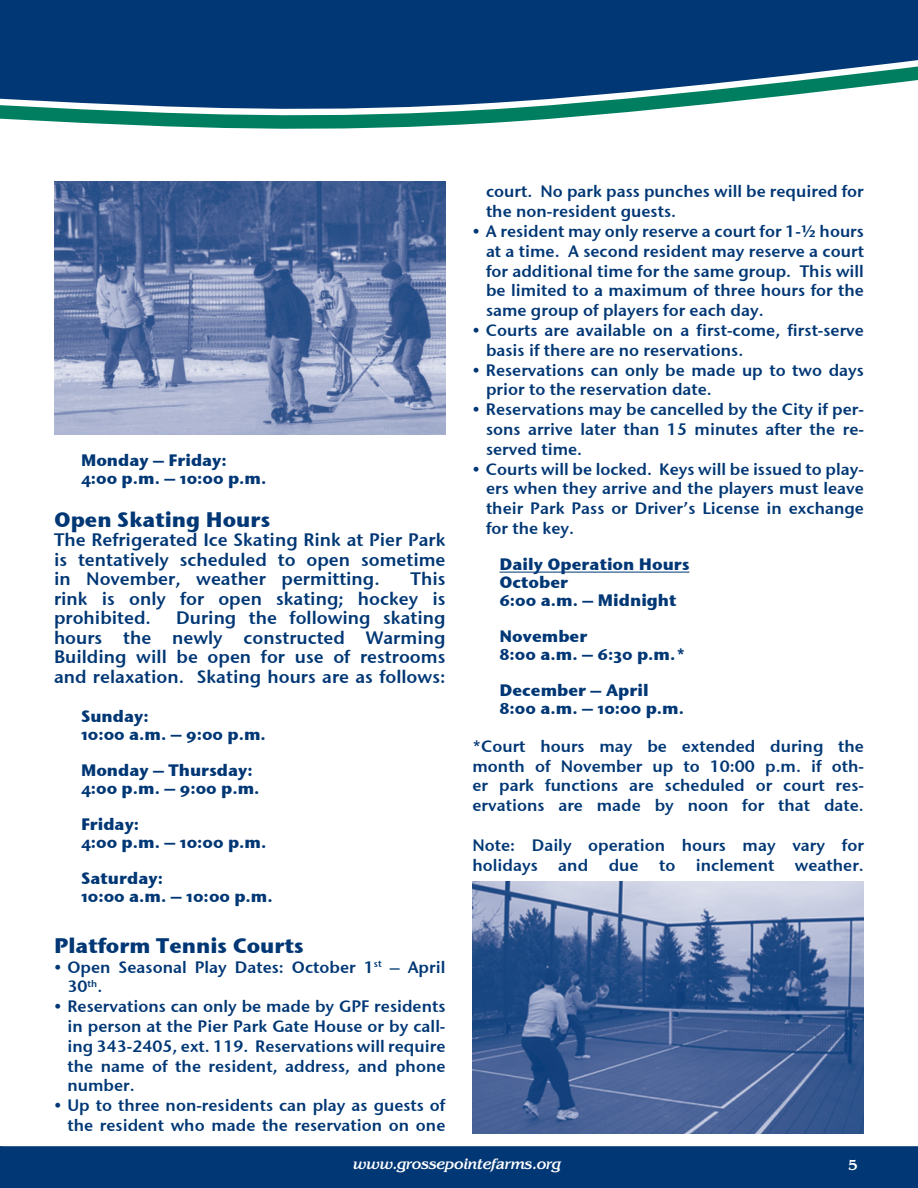
<style>
.page{position:relative;width:918px;height:1188px;background:#fff}
.page>*{position:absolute;margin:0;border:0;box-sizing:border-box;transform-origin:0 0}
.recsubhead{font:21px "Stone Sans OSITCTT Bold";color:#013775}
.recbodystyle{font:18px/19.5px "Stone Sans Sem ITCTT Semi";color:#013775;text-align:justify}
.generalbody{font:16.5px/19.8px "Stone Sans Sem ITCTT Semi";color:#013775}
.recdescription{font:16.5px/18px "Stone Sans OSITCTT Bold";color:#013775}
.t1{font:italic 500 15px "Benguiat IT Cby BT";color:#fff}
.t2{font:500 15px "Benguiat IT Cby BT";color:#fff}
</style>
<div class="page">
<div style="left:0;top:1146px;width:918px;height:42px;background:#013775"></div>
<div style="left:0;top:0;width:918px;height:56px;background:#013775"></div>
<svg style="left:0;top:56px;width:918px;height:73px;fill:#013775"></svg>
<hr style="left:500px;top:572px;width:189px;height:1px;background:#013775">
<img style="left:472px;top:881px;width:392px;height:253px">
<img style="left:54px;top:181px;width:392px;height:253px">
<p class="recdescription" style="left:81px;top:451px;width:147px">Monday – Friday:</p>
<p class="recdescription" style="left:81px;top:469px;width:187px">4:00 p.m. – 10:00 p.m.</p>
<p class="recsubhead" style="left:54px;top:506px;width:218px">Open Skating Hours</p>
<p class="recbodystyle" style="left:54px;top:530px;width:393px">The Refrigerated Ice Skating Rink at Pier Park is tentatively scheduled to open sometime in November, weather permitting.</p>
<p class="recbodystyle" style="left:54px;top:569px;width:393px;text-indent:357px">This rink is only for open skating; hockey is prohibited.</p>
<p class="recbodystyle" style="left:54px;top:608px;width:393px;text-indent:122px">During the following skating hours the newly constructed Warming Building will be open for use of restrooms and relaxation. Skating hours are as follows:</p>
<p class="recdescription" style="left:81px;top:707px;width:69px">Sunday:</p>
<p class="recdescription" style="left:81px;top:725px;width:187px">10:00 a.m. – 9:00 p.m.</p>
<p class="recdescription" style="left:81px;top:761px;width:173px">Monday – Thursday:</p>
<p class="recdescription" style="left:81px;top:779px;width:180px">4:00 p.m. – 9:00 p.m.</p>
<p class="recdescription" style="left:81px;top:815px;width:187px">Friday:<br>4:00 p.m. – 10:00 p.m.</p>
<p class="recdescription" style="left:81px;top:869px;width:193px">Saturday:<br>10:00 a.m. – 10:00 p.m.</p>
<p class="recsubhead" style="left:54px;top:932px;width:251px">Platform Tennis Courts</p>
<p class="generalbody" style="left:68px;top:957px;width:379px;text-indent:-14px">• Open Seasonal Play Dates: October 1<sup>st</sup> – April<br>30<sup>th</sup>.</p>
<p class="generalbody" style="left:68px;top:996px;width:380px;text-align:justify;text-indent:-14px">• Reservations can only be made by GPF residents in person at the Pier Park Gate House or by call&shy;ing 343-2405, ext. 119. Reservations will require the name of the resident, address, and phone number.</p>
<p class="generalbody" style="left:54px;top:1095px;width:393px;text-align:right">• Up to three non-residents can play as guests of the resident who made the reservation on one</p>
<p class="generalbody" style="left:486px;top:181px;width:379px">court. No park pass punches will be required for the non-resident guests.</p>
<p class="generalbody" style="left:486px;top:221px;width:380px;text-align:justify;text-indent:-14px">• A resident may only reserve a court for 1-½ hours at a time. A second resident may reserve a court for additional time for the same group. This will be limited to a maximum of three hours for the same group of players for each day.</p>
<p class="generalbody" style="left:486px;top:320px;width:379px;text-indent:-14px">• Courts are available on a first-come, first-serve basis if there are no reservations.</p>
<p class="generalbody" style="left:486px;top:360px;width:380px;text-indent:-14px">• Reservations can only be made up to two days prior to the reservation date.</p>
<p class="generalbody" style="left:486px;top:399px;width:380px;text-align:justify;text-indent:-14px">• Reservations may be cancelled by the City if per&shy;sons arrive later than 15 minutes after the re&shy;served time.</p>
<p class="generalbody" style="left:486px;top:459px;width:380px;text-align:justify;text-indent:-14px">• Courts will be locked. Keys will be issued to play&shy;ers when they arrive and the players must leave their Park Pass or Driver’s License in exchange for the key.</p>
<p class="recdescription" style="left:500px;top:555px;width:191px">Daily Operation Hours<br>October</p>
<p class="recdescription" style="left:500px;top:591px;width:179px">6:00 a.m. – Midnight</p>
<p class="recdescription" style="left:500px;top:627px;width:89px">November</p>
<p class="recdescription" style="left:500px;top:645px;width:189px">8:00 a.m. – 6:30 p.m.*</p>
<p class="recdescription" style="left:500px;top:681px;width:151px">December – April</p>
<p class="recdescription" style="left:500px;top:699px;width:186px">8:00 a.m. – 10:00 p.m.</p>
<p class="generalbody" style="left:472px;top:736px;width:393px;text-align:justify">*Court hours may be extended during the month of November up to 10:00 p.m. if oth&shy;er park functions are scheduled or court res&shy;ervations are made by noon for that date.</p>
<p class="generalbody" style="left:472px;top:835px;width:393px">Note: Daily operation hours may vary for holidays and due to inclement weather.</p>
<p class="t1" style="left:353px;top:1155px;width:210px">www.grossepointefarms.org</p>
<p class="t2" style="left:848px;top:1155px;width:11px">5</p>
</div>
